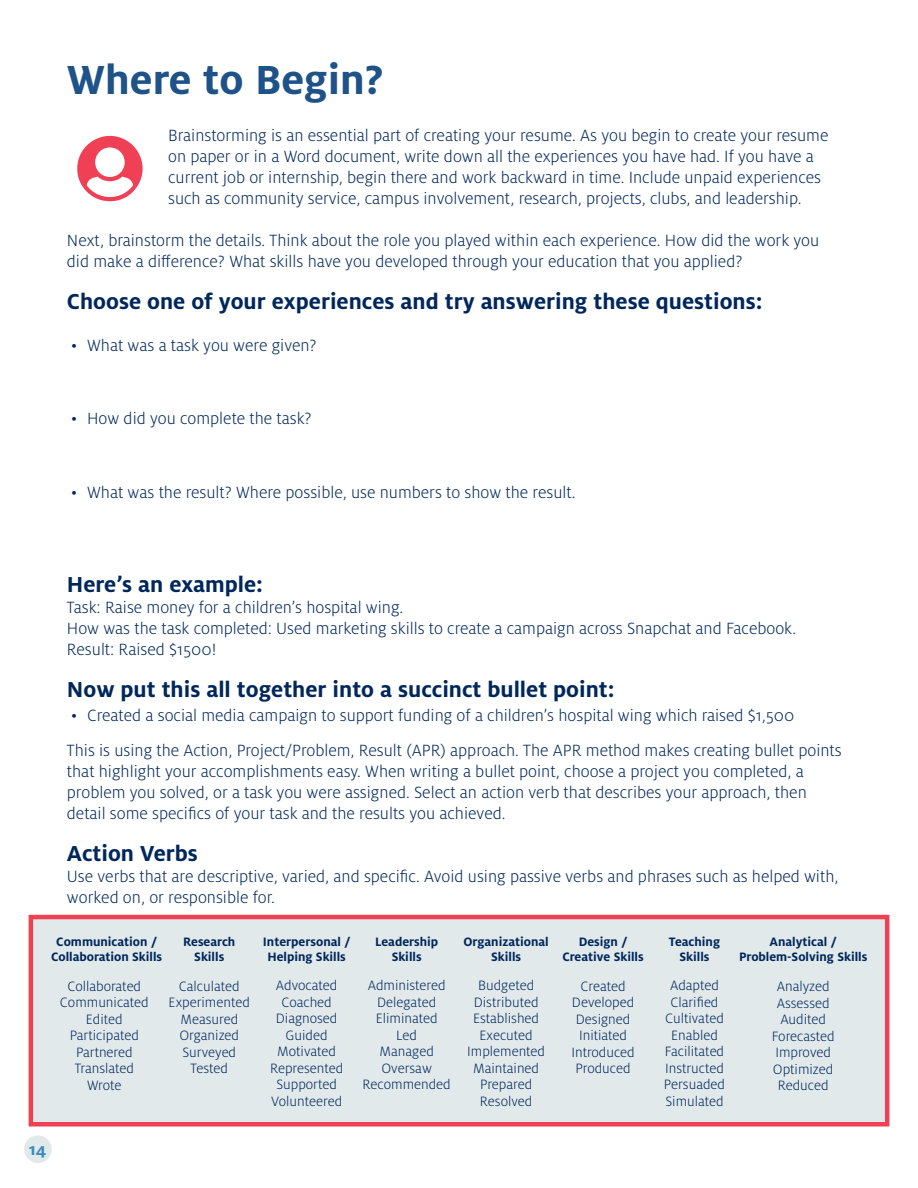
<style>
.page{position:relative;width:918px;height:1188px;background:#fff}
.page>*{position:absolute;margin:0;border:0;box-sizing:border-box;transform-origin:0 0}
.t1{font:67.5px "Font Awesome 5 Free Solid";color:#ef4056}
.t2{font:700 45px "Milo OT";color:#1e5288}
.t3{font:700 24px "Milo OT";color:#00275b}
.t4{font:300 18px/21px "Milo OT";color:#00275b}
.t5{font:700 18px "Milo OT";color:#378dbd}
.t6{font:300 15px/16.5px "Milo OT";color:#00275b;text-align:center}
.t7{font:700 13.5px/15px "Milo OT";color:#00275b;text-align:center}
</style>
<div class="page">
<div style="left:24px;top:1135px;width:28px;height:28px;background:#e2e9eb;border-radius:50%"></div>
<div style="left:29px;top:915px;width:860px;height:211px;background:#e2e9eb;border:4px solid #ef4056"></div>
<h2 class="t2" style="left:67px;top:54px;width:318px">Where to Begin?</h2>
<p class="t4" style="left:168px;top:125px;width:662px">Brainstorming is an essential part of creating your resume. As you begin to create your resume on paper or in a Word document, write down all the experiences you have had. If you have a current job or internship, begin there and work backward in time. Include unpaid experiences such as community service, campus involvement, research, projects, clubs, and leadership.</p>
<p class="t4" style="left:67px;top:230px;width:754px">Next, brainstorm the details. Think about the role you played within each experience. How did the work you did make a difference? What skills have you developed through your education that you applied?</p>
<h3 class="t3" style="left:67px;top:288px;width:697px">Choose one of your experiences and try answering these questions:</h3>
<p class="t4" style="left:71px;top:335px;width:247px">• What was a task you were given?</p>
<h1 class="t1" style="left:76px;top:135px;width:69px">◆▲●</h1>
<p class="t4" style="left:71px;top:408px;width:242px">• How did you complete the task?</p>
<p class="t4" style="left:71px;top:482px;width:506px">• What was the result? Where possible, use numbers to show the result.</p>
<h3 class="t3" style="left:67px;top:571px;width:198px">Here’s an example:</h3>
<p class="t4" style="left:67px;top:597px;width:731px">Task: Raise money for a children’s hospital wing.<br>How was the task completed: Used marketing skills to create a campaign across Snapchat and Facebook.<br>Result: Raised $1500!</p>
<h3 class="t3" style="left:67px;top:676px;width:549px">Now put this all together into a succinct bullet point:</h3>
<p class="t4" style="left:67px;top:699px;width:776px;line-height:34.5px">• Created a social media campaign to support funding of a children’s hospital wing which raised $1,500<br>This is using the Action, Project/Problem, Result (APR) approach. The APR method makes creating bullet points</p>
<p class="t4" style="left:67px;top:761px;width:741px">that highlight your accomplishments easy. When writing a bullet point, choose a project you completed, a problem you solved, or a task you were assigned. Select an action verb that describes your approach, then detail some specifics of your task and the results you achieved.</p>
<h3 class="t3" style="left:67px;top:840px;width:132px">Action Verbs</h3>
<p class="t4" style="left:67px;top:866px;width:773px">Use verbs that are descriptive, varied, and specific. Avoid using passive verbs and phrases such as helped with, worked on, or responsible for.</p>
<p class="t7" style="left:51px;top:934px;width:113px">Communication /<br>Collaboration Skills</p>
<p class="t6" style="left:60px;top:978px;width:90px">Collaborated<br>Communicated<br>Edited<br>Participated<br>Partnered<br>Translated<br>Wrote</p>
<p class="t6" style="left:363px;top:978px;width:90px">Administered<br>Delegated<br>Eliminated<br>Led<br>Managed<br>Oversaw<br>Recommended</p>
<p class="t7" style="left:375px;top:934px;width:65px">Leadership<br>Skills</p>
<p class="t7" style="left:183px;top:934px;width:54px">Research<br>Skills</p>
<p class="t7" style="left:263px;top:934px;width:89px">Interpersonal /<br>Helping Skills</p>
<p class="t6" style="left:270px;top:978px;width:75px">Advocated<br>Coached<br>Diagnosed<br>Guided<br>Motivated<br>Represented<br>Supported<br>Volunteered</p>
<p class="t6" style="left:169px;top:978px;width:83px">Calculated<br>Experimented<br>Measured<br>Organized<br>Surveyed<br>Tested</p>
<p class="t7" style="left:463px;top:934px;width:87px">Organizational<br>Skills</p>
<p class="t6" style="left:467px;top:978px;width:80px">Budgeted<br>Distributed<br>Established<br>Executed<br>Implemented<br>Maintained<br>Prepared<br>Resolved</p>
<p class="t7" style="left:562px;top:934px;width:83px">Design /<br>Creative Skills</p>
<p class="t6" style="left:571px;top:978px;width:65px">Created<br>Developed<br>Designed<br>Initiated<br>Introduced<br>Produced</p>
<p class="t7" style="left:669px;top:934px;width:53px">Teaching<br>Skills</p>
<p class="t6" style="left:664px;top:978px;width:63px">Adapted<br>Clarified<br>Cultivated<br>Enabled<br>Facilitated<br>Instructed<br>Persuaded<br>Simulated</p>
<p class="t7" style="left:739px;top:934px;width:130px">Analytical /<br>Problem-Solving Skills</p>
<p class="t6" style="left:772px;top:978px;width:65px">Analyzed<br>Assessed<br>Audited<br>Forecasted<br>Improved<br>Optimized<br>Reduced</p>
<p class="t5" style="left:29px;top:1139px;width:19px">14</p>
</div>
